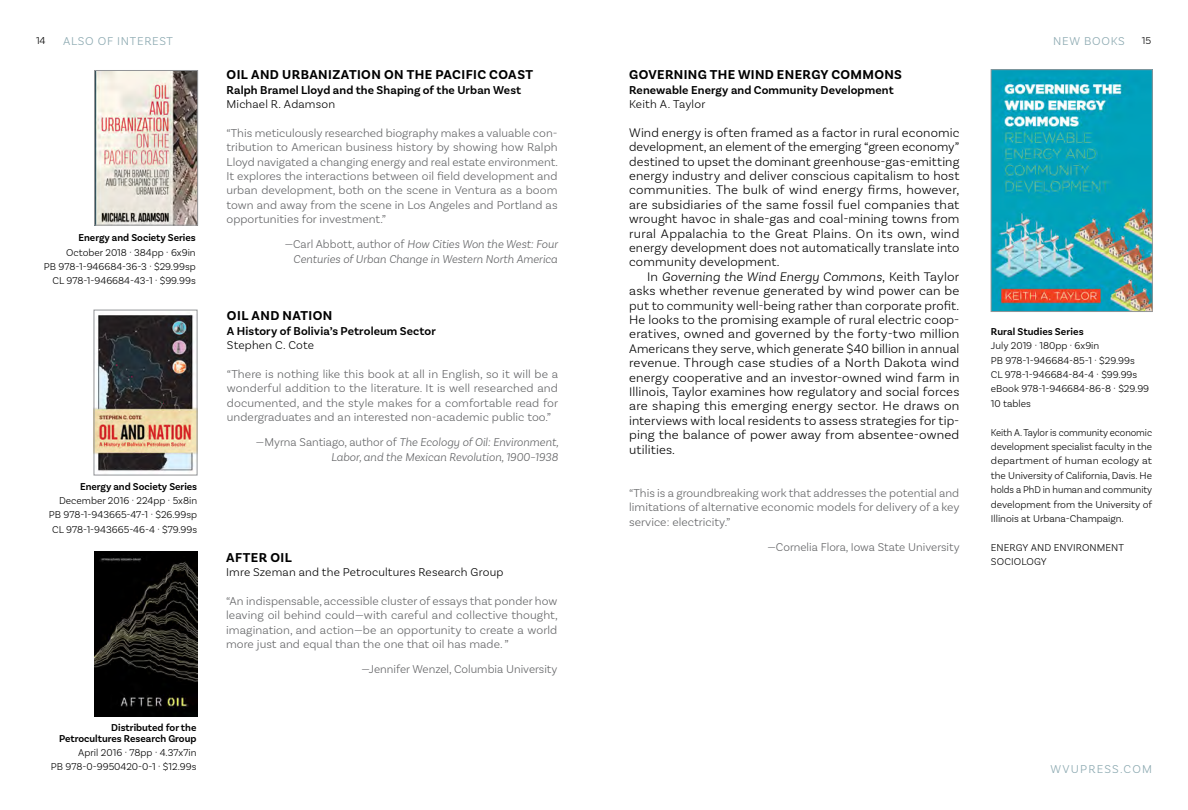
<style>
.page{position:relative;width:1188px;height:810px;background:#fff}
.page>*{position:absolute;margin:0;border:0;box-sizing:border-box;transform-origin:0 0}
.t1{font:700 13.5px "Basic Sans";letter-spacing:.03em;color:#000}
.t2{font:300 13.2px/14.4px "Basic Sans";letter-spacing:.01em;color:#000;text-align:justify}
.t3{font:300 12px/14.4px "Basic Sans";letter-spacing:.005em;color:#636466;text-align:justify}
.t4{font:italic 300 12px/14.4px "Basic Sans";color:#636466;text-align:right}
.t5{font:600 12px "Basic Sans";letter-spacing:.01em;color:#000}
.t6{font:300 12px "Basic Sans";letter-spacing:.015em;color:#000}
.t7{font:300 12px "Basic Sans";letter-spacing:.06em;color:#89a7af}
.t8{font:300 12px "Basic Sans";letter-spacing:.1em;color:#89a7af}
.t9{font:300 10.5px/14.4px "Basic Sans";color:#000;text-align:right}
.t10{font:300 10.5px/14.4px "Basic Sans";color:#000;text-align:justify;scale:.94 1}
.t11{font:600 10.5px/10.8px "Basic Sans";color:#000;text-align:right}
.s1{font-style:normal}
.s2{font-style:italic}
</style>
<div class="page">
<img style="left:993px;top:71px;width:158px;height:239px">
<div style="left:991px;top:69px;width:162px;height:243px;border:1px solid #939598"></div>
<img style="left:96px;top:72px;width:100px;height:151px">
<div style="left:94px;top:70px;width:104px;height:155px;border:1px solid #939598"></div>
<img style="left:96px;top:314px;width:99px;height:157px">
<div style="left:94px;top:310px;width:103px;height:165px;border:1px solid #939598"></div>
<img style="left:94px;top:552px;width:104px;height:165px">
<p class="t9" style="left:36px;top:33px;width:11px">14</p>
<p class="t7" style="left:63px;top:34px;width:111px">ALSO OF INTEREST</p>
<p class="t11" style="left:79px;top:232px;width:119px">Energy and Society Series</p>
<p class="t9" style="left:44px;top:245px;width:153px">October 2018 · 384pp · 6x9in<br>PB 978-1-946684-36-3 · $29.99sp<br>CL 978-1-946684-43-1 · $99.99s</p>
<p class="t11" style="left:80px;top:481px;width:119px">Energy and Society Series</p>
<p class="t9" style="left:49px;top:493px;width:150px">December 2016 · 224pp · 5x8in<br>PB 978-1-943665-47-1 · $26.99sp<br>CL 978-1-943665-46-4 · $79.99s</p>
<p class="t11" style="left:59px;top:722px;width:139px">Distributed for the<br>Petrocultures Research Group</p>
<p class="t9" style="left:51px;top:745px;width:147px">April 2016 · 78pp · 4.37x7in<br>PB 978-0-9950420-0-1 · $12.99s</p>
<p class="t1" style="left:227px;top:67px;width:308px">OIL AND URBANIZATION ON THE PACIFIC COAST</p>
<p class="t5" style="left:226px;top:82px;width:296px">Ralph Bramel Lloyd and the Shaping of the Urban West</p>
<p class="t6" style="left:226px;top:97px;width:110px">Michael R. Adamson</p>
<p class="t3" style="left:226px;top:125px;width:333px">“This meticulously researched biography makes a valuable con&shy;tribution to American business history by showing how Ralph Lloyd navigated a changing energy and real estate environment.<br>It explores the interactions between oil field development and urban development, both on the scene in Ventura as a boom town and away from the scene in Los Angeles and Portland as opportunities for investment.”</p>
<p class="t4" style="left:285px;top:237px;width:275px"><span class="s1">—Carl Abbott, author of</span> How Cities Won the West: Four<br>Centuries of Urban Change in Western North America</p>
<p class="t1" style="left:227px;top:308px;width:107px">OIL AND NATION</p>
<p class="t5" style="left:227px;top:324px;width:210px">A History of Bolivia’s Petroleum Sector</p>
<p class="t6" style="left:227px;top:338px;width:89px">Stephen C. Cote</p>
<p class="t3" style="left:227px;top:367px;width:333px">“There is nothing like this book at all in English, so it will be a wonderful addition to the literature. It is well researched and documented, and the style makes for a comfortable read for undergraduates and an interested non-academic public too.”</p>
<p class="t4" style="left:256px;top:435px;width:304px"><span class="s1">—Myrna Santiago, author of</span> The Ecology of Oil: Environment,<br>Labor, and the Mexican Revolution, 1900–1938</p>
<p class="t1" style="left:226px;top:549px;width:67px">AFTER OIL</p>
<p class="t6" style="left:226px;top:565px;width:279px">Imre Szeman and the Petrocultures Research Group</p>
<p class="t3" style="left:226px;top:593px;width:333px">“An indispensable, accessible cluster of essays that ponder how leaving oil behind could—with careful and collective thought, imagination, and action—be an opportunity to create a world more just and equal than the one that oil has made. ”</p>
<p class="t3" style="left:361px;top:662px;width:197px">—Jennifer Wenzel, Columbia University</p>
<p class="t1" style="left:629px;top:67px;width:274px">GOVERNING THE WIND ENERGY COMMONS</p>
<p class="t5" style="left:629px;top:82px;width:266px">Renewable Energy and Community Development</p>
<p class="t6" style="left:629px;top:97px;width:78px">Keith A. Taylor</p>
<p class="t2" style="left:629px;top:125px;width:332px">Wind energy is often framed as a factor in rural economic development, an element of the emerging “green economy” destined to upset the dominant greenhouse-gas-emitting energy industry and deliver conscious capitalism to host communities. The bulk of wind energy firms, however, are subsidiaries of the same fossil fuel companies that wrought havoc in shale-gas and coal-mining towns from rural Appalachia to the Great Plains. On its own, wind energy development does not automatically translate into community development.</p>
<p class="t2" style="left:629px;top:269px;width:332px;text-indent:18px">In <span class="s2">Governing the Wind Energy Commons</span>, Keith Taylor asks whether revenue generated by wind power can be put to community well-being rather than corporate profit.<br>He looks to the promising example of rural electric coop&shy;eratives, owned and governed by the forty-two million Americans they serve, which generate $40 billion in annual revenue. Through case studies of a North Dakota wind energy cooperative and an investor-owned wind farm in Illinois, Taylor examines how regulatory and social forces are shaping this emerging energy sector. He draws on interviews with local residents to assess strategies for tip&shy;ping the balance of power away from absentee-owned utilities.</p>
<p class="t3" style="left:629px;top:485px;width:332px">“This is a groundbreaking work that addresses the potential and limitations of alternative economic models for delivery of a key service: electricity.”</p>
<p class="t3" style="left:767px;top:539px;width:194px">—Cornelia Flora, Iowa State University</p>
<p class="t7" style="left:1053px;top:34px;width:73px">NEW BOOKS</p>
<p class="t9" style="left:1142px;top:33px;width:11px">15</p>
<p class="t11" style="left:991px;top:326px;width:94px">Rural Studies Series</p>
<p class="t9" style="left:991px;top:338px;width:160px;text-align:left">July 2019 · 180pp · 6x9in<br>PB 978-1-946684-85-1 · $29.99s<br>CL 978-1-946684-84-4 · $99.99s eBook 978-1-946684-86-8 · $29.99<br>10 tables</p>
<p class="t10" style="left:991px;top:425px;width:173px">Keith A. Taylor is community economic development specialist faculty in the department of human ecology at the University of California, Davis. He holds a PhD in human and community development from the University of Illinois at Urbana-Champaign.</p>
<p class="t9" style="left:991px;top:540px;width:135px;text-align:left">ENERGY AND ENVIRONMENT<br>SOCIOLOGY</p>
<p class="t8" style="left:1051px;top:761px;width:103px">WVUPRESS.COM</p>
</div>
